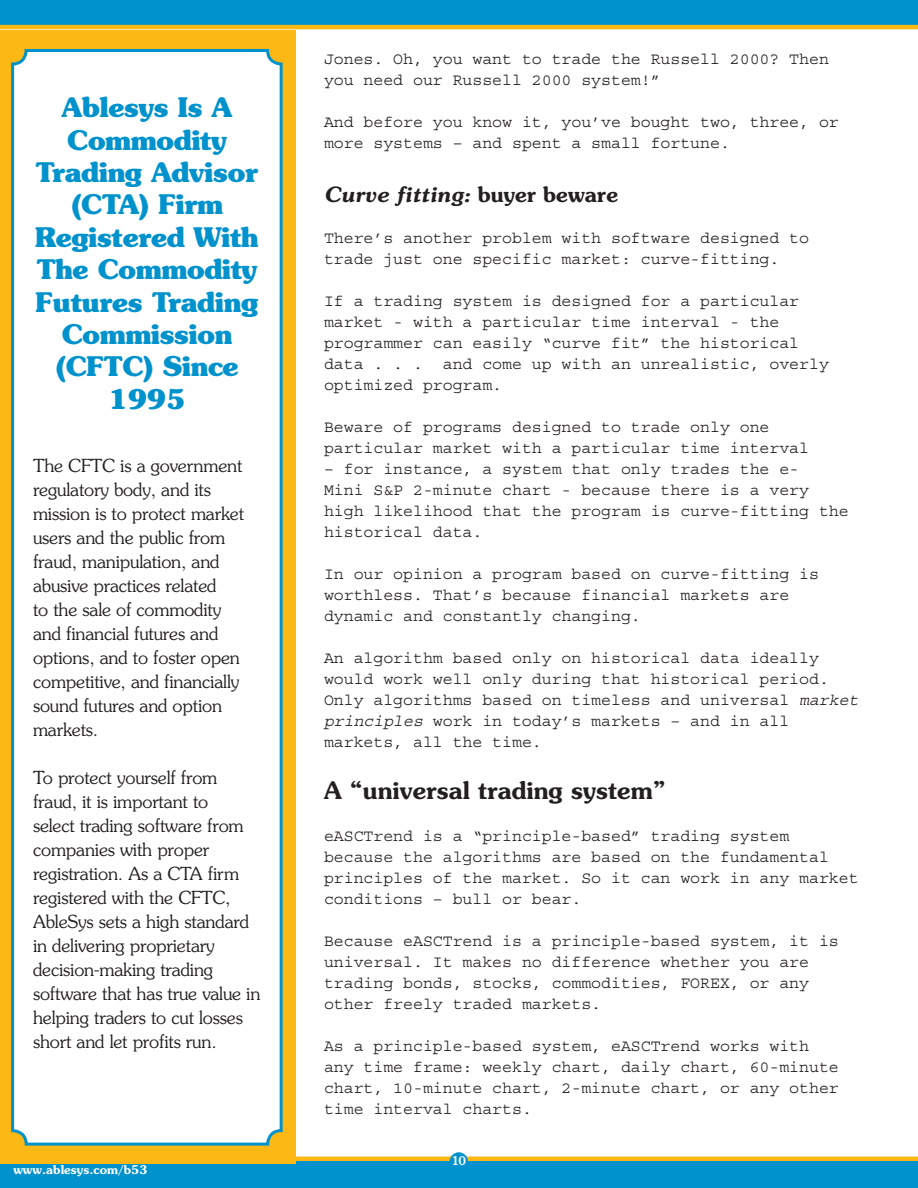
<style>
.page{position:relative;width:918px;height:1188px;background:#fff}
.page>*{position:absolute;margin:0;border:0;box-sizing:border-box;transform-origin:0 0}
.t1{font:700 27px/32.4px "Souvenir";letter-spacing:-.01em;color:#0092cc;text-align:center}
.t2{font:600 24px "Souvenir";color:#231f20}
.t3{font:italic 600 21px "Souvenir";color:#231f20}
.t4{font:300 18px/24px "Souvenir";letter-spacing:-.01em;color:#231f20}
.t5{font:16.5px/21px "Courier Std";color:#231f20}
.t6{font:600 12px "Souvenir";color:#fff}
.t7{font:500 12px "Souvenir";color:#fff}
.s1{font-style:normal}
.s2{font-style:italic}
</style>
<div class="page">
<div style="left:0;top:1156px;width:918px;height:5px;background:#fcb814"></div>
<div style="left:0;top:0;width:918px;height:27px;background:#0092cc"></div>
<div style="left:0;top:1161px;width:918px;height:27px;background:#0092cc"></div>
<div style="left:450px;top:1152px;width:18px;height:19px;background:#0092cc;border-radius:50%"></div>
<hr style="left:0;top:25px;width:918px;height:4px;background:#fcb814">
<div style="left:0;top:30px;width:296px;height:1133px;background:#fcb814"></div>
<div style="left:13px;top:50px;width:268px;height:1094px;background:#fff;border-radius:13px"></div>
<div style="left:11px;top:49px;width:272px;height:1097px;border:3px solid #0092cc;border-radius:13px"></div>
<h1 class="t1" style="left:35px;top:91px;width:225px">Ablesys Is A<br>Commodity<br>Trading Advisor (CTA) Firm<br>Registered With<br>The Commodity<br>Futures Trading<br>Commission (CFTC) Since<br>1995</h1>
<p class="t4" style="left:33px;top:453px;width:213px">The CFTC is a government regulatory body, and its mission is to protect market users and the public from fraud, manipulation, and abusive practices related<br>to the sale of commodity and financial futures and options, and to foster open competitive, and financially sound futures and option markets.</p>
<p class="t4" style="left:33px;top:765px;width:229px">To protect yourself from fraud, it is important to<br>select trading software from companies with proper registration. As a CTA firm registered with the CFTC,<br>AbleSys sets a high standard in delivering proprietary decision-making trading software that has true value in helping traders to cut losses short and let profits run.</p>
<p class="t6" style="left:13px;top:1162px;width:136px">www.ablesys.com/b53</p>
<p class="t5" style="left:324px;top:49px;width:506px">Jones. Oh, you want to trade the Russell 2000? Then you need our Russell 2000 system!”</p>
<p class="t5" style="left:324px;top:112px;width:516px">And before you know it, you’ve bought two, three, or more systems – and spent a small fortune.</p>
<p class="t3" style="left:324px;top:182px;width:296px">Curve fitting: <span class="s1">buyer beware</span></p>
<p class="t5" style="left:324px;top:227px;width:487px">There’s another problem with software designed to trade just one specific market: curve-fitting.</p>
<p class="t5" style="left:324px;top:290px;width:506px">If a trading system is designed for a particular market - with a particular time interval - the programmer can easily “curve fit” the historical data . . . and come up with an unrealistic, overly optimized program.</p>
<p class="t5" style="left:324px;top:416px;width:487px">Beware of programs designed to trade only one particular market with a particular time interval</p>
<p class="t5" style="left:324px;top:458px;width:526px">– for instance, a system that only trades the e-<br>Mini S&amp;P 2-minute chart - because there is a very high likelihood that the program is curve-fitting the historical data.</p>
<p class="t5" style="left:324px;top:563px;width:497px">In our opinion a program based on curve-fitting is worthless. That’s because financial markets are dynamic and constantly changing.</p>
<p class="t5" style="left:324px;top:647px;width:536px">An algorithm based only on historical data ideally would work well only during that historical period.<br>Only algorithms based on timeless and universal <span class="s2">market principles</span> work in today’s markets – and in all markets, all the time.</p>
<h2 class="t2" style="left:324px;top:776px;width:343px">A “universal trading system”</h2>
<p class="t5" style="left:324px;top:826px;width:536px">eASCTrend is a “principle-based” trading system because the algorithms are based on the fundamental principles of the market. So it can work in any market conditions – bull or bear.</p>
<p class="t5" style="left:324px;top:931px;width:516px">Because eASCTrend is a principle-based system, it is universal. It makes no difference whether you are trading bonds, stocks, commodities, FOREX, or any other freely traded markets.</p>
<p class="t5" style="left:324px;top:1036px;width:516px">As a principle-based system, eASCTrend works with any time frame: weekly chart, daily chart, 60-minute chart, 10-minute chart, 2-minute chart, or any other time interval charts.</p>
<p class="t7" style="left:452px;top:1153px;width:16px">10</p>
</div>
